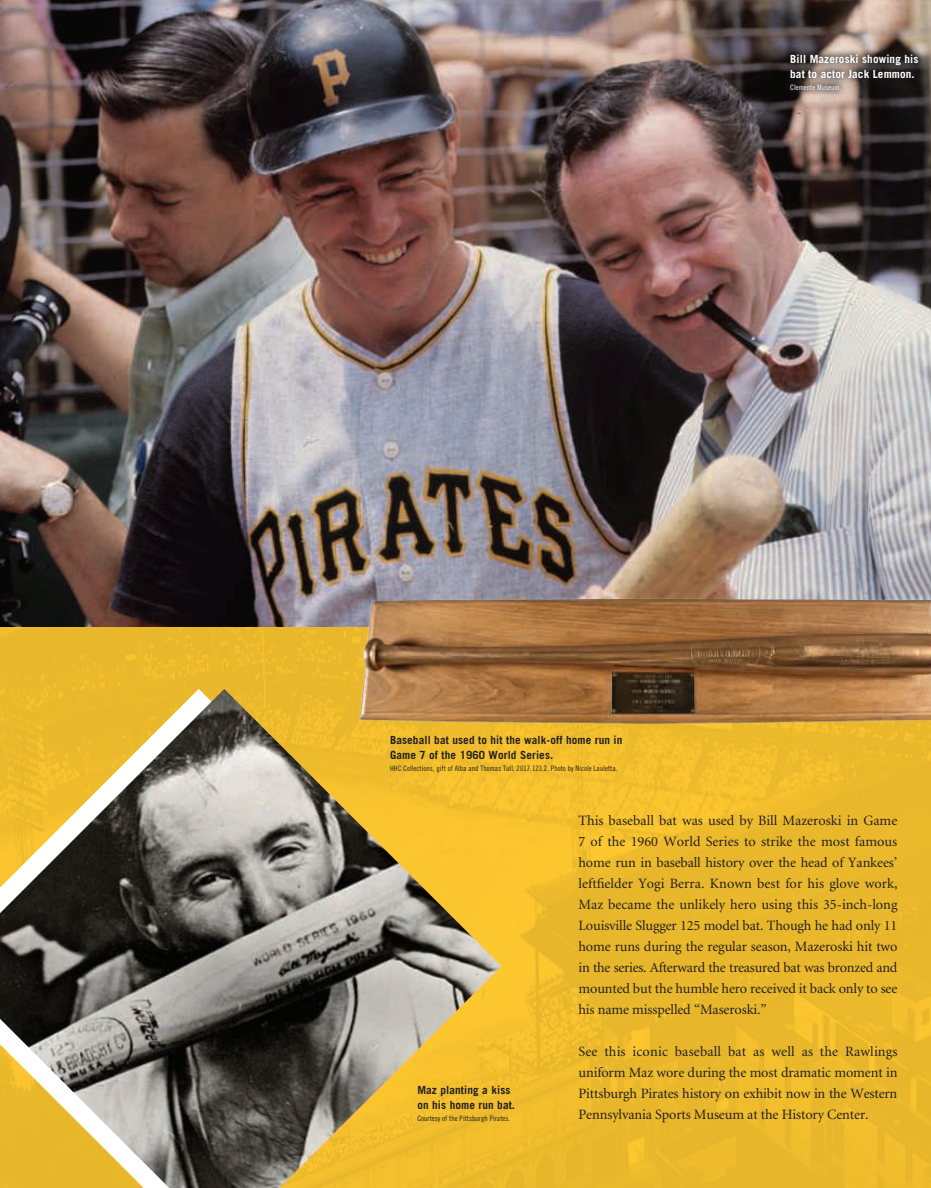
<style>
.page{position:relative;width:931px;height:1188px;background:#fff}
.page>*{position:absolute;margin:0;border:0;box-sizing:border-box;transform-origin:0 0}
.t1{font:14.25px/21px "Minion";letter-spacing:-.01em;color:#231f20;text-align:justify}
.t2{font:700 11.25px/15px "Trade Gothic";letter-spacing:.01em;color:#231f20}
.t3{font:700 11.25px/15px "Trade Gothic";letter-spacing:.01em;color:#fff}
.t4{font:7.5px "Trade Gothic Cond Eighteen";letter-spacing:.01em;color:#231f20}
.t5{font:7.5px "Trade Gothic Cond Eighteen";letter-spacing:.01em;color:#fff}
</style>
<div class="page">
<img style="left:0;top:626px;width:931px;height:562px">
<img style="left:0;top:0;width:931px;height:626px">
<svg style="left:783px;top:46px;width:143px;height:52px"></svg>
<img style="left:336px;top:577px;width:595px;height:159px">
<img style="left:0;top:689px;width:501px;height:499px">
<p class="t3" style="left:790px;top:51px;width:130px">Bill Mazeroski showing his bat to actor Jack Lemmon.</p>
<p class="t5" style="left:790px;top:83px;width:53px">Clemente Museum.</p>
<p class="t2" style="left:390px;top:732px;width:234px">Baseball bat used to hit the walk-off home run in<br>Game 7 of the 1960 World Series.</p>
<p class="t4" style="left:390px;top:763px;width:229px">HHC Collections, gift of Alba and Thomas Tull, 2017.123.2. Photo by Nicole Lauletta.</p>
<p class="t2" style="left:417px;top:1082px;width:99px">Maz planting a kiss on his home run bat.</p>
<p class="t4" style="left:417px;top:1113px;width:94px">Courtesy of the Pittsburgh Pirates.</p>
<p class="t1" style="left:578px;top:811px;width:321px">This baseball bat was used by Bill Mazeroski in Game 7 of the 1960 World Series to strike the most famous home run in baseball history over the head of Yankees’ leftfelder Yogi Berra. Known best for his glove work, Maz became the unlikely hero using this 35-inch-long Louisville Slugger 125 model bat. Though he had only 11 home runs during the regular season, Mazeroski hit two in the series. Afterward the treasured bat was bronzed and mounted but the humble hero received it back only to see his name misspelled “Maseroski.”</p>
<p class="t1" style="left:578px;top:1042px;width:321px">See this iconic baseball bat as well as the Rawlings uniform Maz wore during the most dramatic moment in Pittsburgh Pirates history on exhibit now in the Western Pennsylvania Sports Museum at the History Center.</p>
</div>
